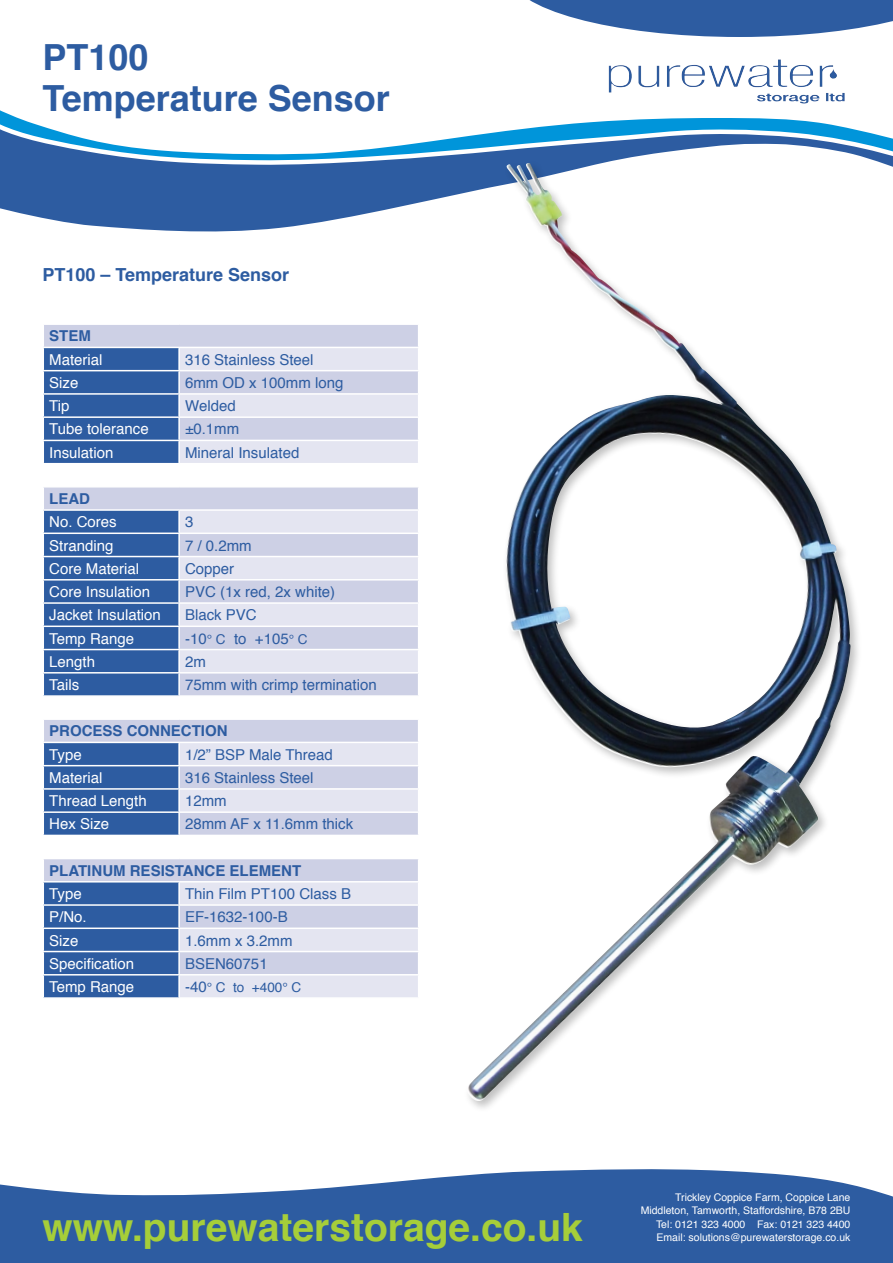
<style>
.page{position:relative;width:893px;height:1263px;background:#fff}
.page>*{position:absolute;margin:0;border:0;box-sizing:border-box;transform-origin:0 0}
.t1{font:700 39px "Helvetica";color:#a6ce39}
.t2{font:700 36px/41.4px "Helvetica";color:#2d5ca1}
.t3{font:700 18px "Helvetica";color:#2d5ca1}
.t4{font:15px "Helvetica";color:#2d5ca1}
.t5{font:15px "Helvetica";color:#fff}
.t6{font:700 15px "Helvetica";color:#2d5ca1}
.t7{font:13.5px "Helvetica";color:#2d5ca1}
.t8{font:10.5px/13.5px "Helvetica";color:#fff;text-align:right}
.s1{font-size:13.5px}
.s2{font-size:15px}
</style>
<div class="page">
<svg style="left:529px;top:0;width:364px;height:37px"></svg>
<img style="left:609px;top:59px;width:204px;height:34px">
<svg style="left:0;top:1169px;width:893px;height:94px;background:#4a72ad"></svg>
<svg style="left:0;top:110px;width:893px;height:122px"></svg>
<svg style="left:43px;top:325px;width:375px;height:138px;background:#aab8d7"></svg>
<svg style="left:43px;top:487px;width:375px;height:208px;background:#a6b5d5"></svg>
<svg style="left:43px;top:720px;width:375px;height:115px;background:#abb9d7"></svg>
<svg style="left:43px;top:859px;width:375px;height:138px;background:#aab9d7"></svg>
<div style="left:463px;top:160px;width:400px;height:953px;background:#fff"></div>
<img style="left:465px;top:164px;width:386px;height:940px">
<h2 class="t2" style="left:43px;top:37px;width:349px">PT100<br>Temperature Sensor</h2>
<p class="t3" style="left:43px;top:261px;width:248px">PT100 – Temperature Sensor</p>
<p class="t6" style="left:49px;top:324px;width:43px">STEM</p>
<p class="t5" style="left:49px;top:348px;width:55px">Material</p>
<p class="t4" style="left:185px;top:348px;width:130px">316 Stainless Steel</p>
<p class="t5" style="left:49px;top:371px;width:31px">Size</p>
<p class="t4" style="left:185px;top:371px;width:160px">6mm OD x 100mm long</p>
<p class="t5" style="left:49px;top:394px;width:22px">Tip</p>
<p class="t4" style="left:185px;top:394px;width:52px">Welded</p>
<p class="t5" style="left:49px;top:418px;width:101px">Tube tolerance</p>
<p class="t4" style="left:185px;top:418px;width:56px">±0.1mm</p>
<p class="t5" style="left:49px;top:441px;width:66px">Insulation</p>
<p class="t4" style="left:185px;top:441px;width:116px">Mineral Insulated</p>
<p class="t6" style="left:49px;top:487px;width:42px">LEAD</p>
<p class="t5" style="left:49px;top:510px;width:69px">No. Cores</p>
<p class="t4" style="left:185px;top:510px;width:10px">3</p>
<p class="t5" style="left:49px;top:534px;width:66px">Stranding</p>
<p class="t4" style="left:185px;top:534px;width:68px">7 / 0.2mm</p>
<p class="t5" style="left:49px;top:557px;width:92px">Core Material</p>
<p class="t4" style="left:185px;top:557px;width:51px">Copper</p>
<p class="t5" style="left:49px;top:580px;width:102px">Core Insulation</p>
<p class="t4" style="left:185px;top:580px;width:152px">PVC (1x red, 2x white)</p>
<p class="t5" style="left:49px;top:603px;width:113px">Jacket Insulation</p>
<p class="t4" style="left:185px;top:603px;width:73px">Black PVC</p>
<p class="t5" style="left:49px;top:627px;width:87px">Temp Range</p>
<p class="t4" style="left:185px;top:627px;width:124px">-10<span class="s1">° C</span> to +105<span class="s1">° C</span></p>
<p class="t5" style="left:49px;top:650px;width:47px">Length</p>
<p class="t4" style="left:185px;top:650px;width:22px">2m</p>
<p class="t5" style="left:49px;top:673px;width:31px">Tails</p>
<p class="t4" style="left:185px;top:673px;width:193px">75mm with crimp termination</p>
<p class="t6" style="left:49px;top:719px;width:180px">PROCESS CONNECTION</p>
<p class="t5" style="left:49px;top:743px;width:34px">Type</p>
<p class="t4" style="left:185px;top:743px;width:149px">1/2” BSP Male Thread</p>
<p class="t5" style="left:49px;top:766px;width:55px">Material</p>
<p class="t4" style="left:185px;top:766px;width:130px">316 Stainless Steel</p>
<p class="t5" style="left:49px;top:789px;width:99px">Thread Length</p>
<p class="t4" style="left:185px;top:789px;width:43px">12mm</p>
<p class="t5" style="left:49px;top:812px;width:62px">Hex Size</p>
<p class="t4" style="left:185px;top:812px;width:170px">28mm AF x 11.6mm thick</p>
<p class="t6" style="left:49px;top:858px;width:253px">PLATINUM RESISTANCE ELEMENT</p>
<p class="t5" style="left:49px;top:882px;width:34px">Type</p>
<p class="t4" style="left:185px;top:882px;width:167px">Thin Film PT100 Class B</p>
<p class="t5" style="left:49px;top:905px;width:39px">P/No.</p>
<p class="t4" style="left:185px;top:905px;width:104px">EF-1632-100-B</p>
<p class="t5" style="left:49px;top:929px;width:31px">Size</p>
<p class="t4" style="left:185px;top:929px;width:109px">1.6mm x 3.2mm</p>
<p class="t5" style="left:49px;top:952px;width:87px">Specification</p>
<p class="t4" style="left:185px;top:952px;width:84px">BSEN60751</p>
<p class="t5" style="left:49px;top:975px;width:87px">Temp Range</p>
<p class="t7" style="left:185px;top:977px;width:118px"><span class="s2">-40</span>° C to +400° C</p>
<h1 class="t1" style="left:43px;top:1196px;width:542px">www.purewaterstorage.co.uk</h1>
<p class="t8" style="left:641px;top:1190px;width:211px">Trickley Coppice Farm, Coppice Lane<br>Middleton, Tamworth, Staffordshire, B78 2BU<br>Tel: 0121 323 4000 Fax: 0121 323 4400</p>
<p class="t8" style="left:656px;top:1231px;width:195px">Email: solutions@purewaterstorage.co.uk</p>
</div>
